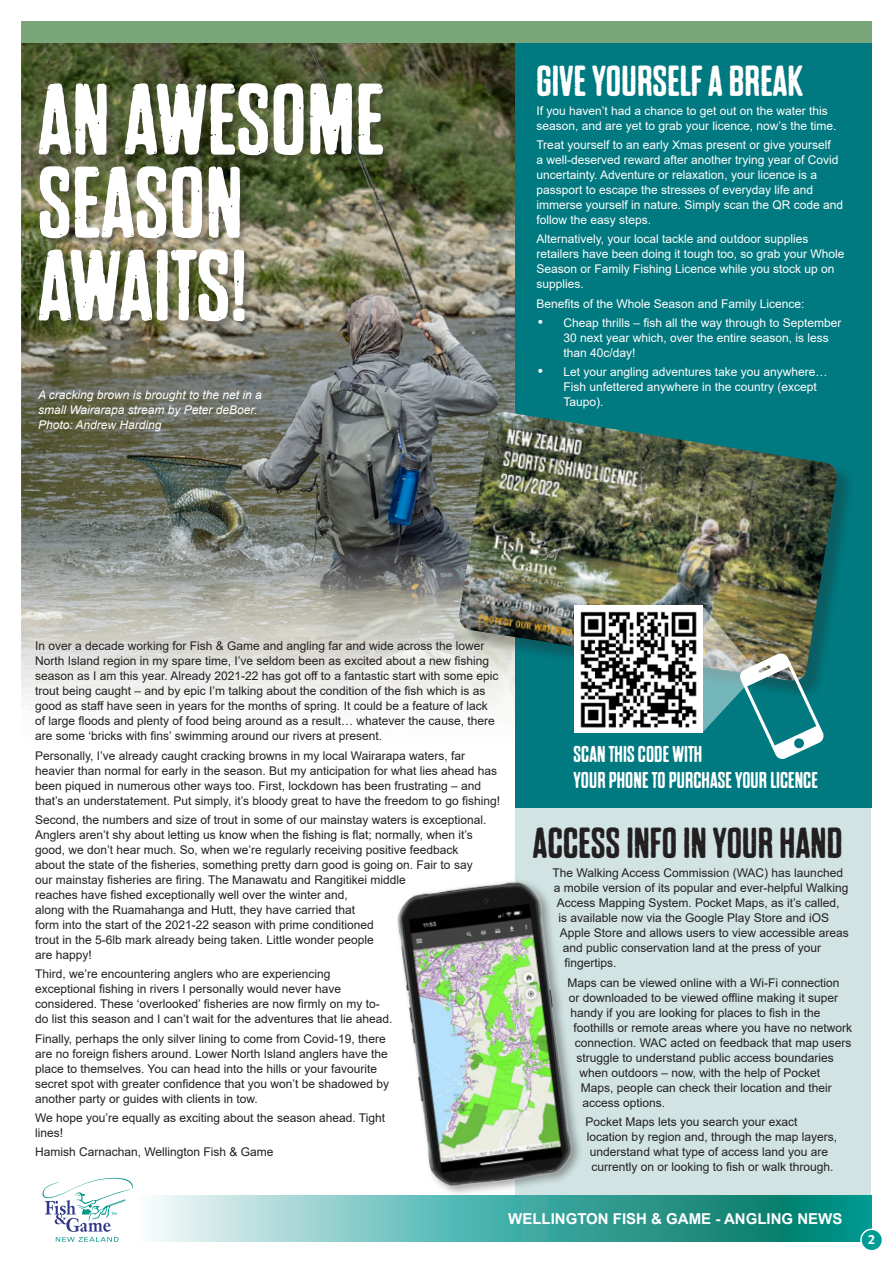
<style>
.page{position:relative;width:893px;height:1263px;background:#fff}
.page>*{position:absolute;margin:0;border:0;box-sizing:border-box;transform-origin:0 0}
.Paragraph_Style_1{font:101.7px/83.1px "Dharma Gothic P";color:#fff}
.t1{font:43.5px "Dharma Gothic P";color:#231f20}
.Paragraph_Style_1-2{font:43.5px "Dharma Gothic P";color:#fff}
.t2{font:22.95px/25.5px "Dharma Gothic P";color:#fff}
.t3{font:700 15px "Arial";color:#fff}
.t4{font:13.5px "Meta Bold LF";color:#fff}
.Paragraph_Style_1-3{font:12px/15px "Arial";color:#231f20}
.Paragraph_Style_1-4{font:12px/15px "Arial";color:#fff}
.photo_quote{font:italic 12px/15px "Arial";color:#fff}
.s1{font-family:"Bell Gothic BT";font-size:13.5px}
</style>
<div class="page">
<img style="left:22px;top:43px;width:494px;height:714px">
<div style="left:516px;top:43px;width:356px;height:765px;background:#007980"></div>
<div style="left:39px;top:83px;width:353px;height:247px;background:#231f20;opacity:.36"></div>
<div style="left:462px;top:414px;width:393px;height:285px;background:#231f20;opacity:.3"></div>
<img style="left:457px;top:412px;width:381px;height:271px">
<img style="left:574px;top:605px;width:128px;height:128px">
<img style="left:702px;top:605px;width:123px;height:154px">
<div style="left:516px;top:808px;width:355px;height:397px;background:#d1e4e3"></div>
<img style="left:380px;top:867px;width:214px;height:329px">
<div style="left:21px;top:21px;width:851px;height:22px;background:#7aa77a"></div>
<svg style="left:171px;top:1196px;width:701px;height:46px;background:#56b0a9"></svg>
<svg style="left:42px;top:1178px;width:129px;height:64px"></svg>
<div style="left:861px;top:1229px;width:21px;height:22px;background:#009c95;border-radius:50%"></div>
<div style="left:860px;top:1228px;width:23px;height:23px;border:2px solid #fff;border-radius:50%"></div>
<p class="Paragraph_Style_1" style="left:38px;top:79px;width:348px">AN AWESOME<br>SEASON<br>AWAITS!</p>
<p class="photo_quote" style="left:38px;top:387px;width:225px">A cracking brown is brought to the net in a small Wairarapa stream by Peter deBoer.<br>Photo: Andrew Harding</p>
<p class="Paragraph_Style_1-2" style="left:536px;top:58px;width:268px">GIVE YOURSELF A BREAK</p>
<p class="Paragraph_Style_1-4" style="left:536px;top:103px;width:301px">If you haven’t had a chance to get out on the water this season, and are yet to grab your licence, now’s the time.</p>
<p class="Paragraph_Style_1-4" style="left:536px;top:137px;width:308px">Treat yourself to an early Xmas present or give yourself<br>a well-deserved reward after another trying year of Covid uncertainty. Adventure or relaxation, your licence is a passport to escape the stresses of everyday life and immerse yourself in nature. Simply scan the QR code and follow the easy steps.</p>
<p class="Paragraph_Style_1-4" style="left:536px;top:231px;width:310px">Alternatively, your local tackle and outdoor supplies retailers have been doing it tough too, so grab your Whole Season or Family Fishing Licence while you stock up on supplies.</p>
<p class="Paragraph_Style_1-4" style="left:536px;top:296px;width:270px">Benefits of the Whole Season and Family Licence:</p>
<p class="Paragraph_Style_1-4" style="left:563px;top:315px;width:280px;text-indent:-27px"><span class="s1">•</span> Cheap thrills – fish all the way through to September<br>30 next year which, over the entire season, is less than 40c/day!</p>
<p class="Paragraph_Style_1-4" style="left:563px;top:364px;width:266px;text-indent:-27px"><span class="s1">•</span> Let your angling adventures take you anywhere…<br>Fish unfettered anywhere in the country (except<br>Taupo).</p>
<p class="Paragraph_Style_1-3" style="left:35px;top:639px;width:465px">In over a decade working for Fish &amp; Game and angling far and wide across the lower North Island region in my spare time, I’ve seldom been as excited about a new fishing season as I am this year. Already 2021-22 has got off to a fantastic start with some epic trout being caught – and by epic I’m talking about the condition of the fish which is as good as staff have seen in years for the months of spring. It could be a feature of lack of large floods and plenty of food being around as a result… whatever the cause, there are some ‘bricks with fins’ swimming around our rivers at present.</p>
<p class="Paragraph_Style_1-3" style="left:35px;top:748px;width:466px">Personally, I’ve already caught cracking browns in my local Wairarapa waters, far heavier than normal for early in the season. But my anticipation for what lies ahead has been piqued in numerous other ways too. First, lockdown has been frustrating – and that’s an understatement. Put simply, it’s bloody great to have the freedom to go fishing!</p>
<p class="Paragraph_Style_1-3" style="left:35px;top:812px;width:453px">Second, the numbers and size of trout in some of our mainstay waters is exceptional.<br>Anglers aren’t shy about letting us know when the fishing is flat; normally, when it’s good, we don’t hear much. So, when we’re regularly receiving positive feedback about the state of the fisheries, something pretty darn good is going on. Fair to say our mainstay fisheries are firing. The Manawatu and Rangitikei middle<br>reaches have fished exceptionally well over the winter and,<br>along with the Ruamahanga and Hutt, they have carried that<br>form into the start of the 2021-22 season with prime conditioned<br>trout in the 5-6lb mark already being taken. Little wonder people<br>are happy!</p>
<p class="Paragraph_Style_1-3" style="left:35px;top:966px;width:359px">Third, we’re encountering anglers who are experiencing exceptional fishing in rivers I personally would never have considered. These ‘overlooked’ fisheries are now firmly on my to&shy;do list this season and I can’t wait for the adventures that lie ahead.</p>
<p class="Paragraph_Style_1-3" style="left:35px;top:1031px;width:356px">Finally, perhaps the only silver lining to come from Covid-19, there are no foreign fishers around. Lower North Island anglers have the place to themselves. You can head into the hills or your favourite secret spot with greater confidence that you won’t be shadowed by another party or guides with clients in tow.</p>
<p class="Paragraph_Style_1-3" style="left:35px;top:1110px;width:352px">We hope you’re equally as exciting about the season ahead. Tight lines!</p>
<p class="Paragraph_Style_1-3" style="left:35px;top:1144px;width:240px">Hamish Carnachan, Wellington Fish &amp; Game</p>
<p class="t2" style="left:574px;top:742px;width:246px">SCAN THIS CODE WITH<br>YOUR PHONE TO PURCHASE YOUR LICENCE</p>
<p class="t1" style="left:533px;top:821px;width:311px">ACCESS INFO IN YOUR HAND</p>
<p class="Paragraph_Style_1-3" style="left:552px;top:866px;width:292px">The Walking Access Commission (WAC) has launched</p>
<p class="Paragraph_Style_1-3" style="left:554px;top:881px;width:296px">a mobile version of its popular and ever-helpful Walking</p>
<p class="Paragraph_Style_1-3" style="left:557px;top:896px;width:284px">Access Mapping System. Pocket Maps, as it’s called,</p>
<p class="Paragraph_Style_1-3" style="left:558px;top:911px;width:272px">is available now via the Google Play Store and iOS</p>
<p class="Paragraph_Style_1-3" style="left:560px;top:926px;width:290px">Apple Store and allows users to view accessible areas</p>
<p class="Paragraph_Style_1-3" style="left:563px;top:941px;width:260px">and public conservation land at the press of your</p>
<p class="Paragraph_Style_1-3" style="left:564px;top:956px;width:54px">fingertips.</p>
<p class="Paragraph_Style_1-3" style="left:567px;top:975px;width:274px">Maps can be viewed online with a Wi-Fi connection</p>
<p class="Paragraph_Style_1-3" style="left:569px;top:990px;width:271px">or downloaded to be viewed offline making it super</p>
<p class="Paragraph_Style_1-3" style="left:570px;top:1005px;width:252px">handy if you are looking for places to fish in the</p>
<p class="Paragraph_Style_1-3" style="left:573px;top:1020px;width:280px">foothills or remote areas where you have no network</p>
<p class="Paragraph_Style_1-3" style="left:575px;top:1035px;width:278px">connection. WAC acted on feedback that map users</p>
<p class="Paragraph_Style_1-3" style="left:576px;top:1050px;width:259px">struggle to understand public access boundaries</p>
<p class="Paragraph_Style_1-3" style="left:579px;top:1065px;width:242px">when outdoors – now, with the help of Pocket</p>
<p class="Paragraph_Style_1-3" style="left:581px;top:1080px;width:252px">Maps, people can check their location and their</p>
<p class="Paragraph_Style_1-3" style="left:582px;top:1095px;width:84px">access options.</p>
<p class="Paragraph_Style_1-3" style="left:585px;top:1114px;width:214px">Pocket Maps lets you search your exact</p>
<p class="Paragraph_Style_1-3" style="left:587px;top:1129px;width:252px">location by region and, through the map layers,</p>
<p class="Paragraph_Style_1-3" style="left:590px;top:1144px;width:240px">understand what type of access land you are</p>
<p class="Paragraph_Style_1-3" style="left:591px;top:1159px;width:244px">currently on or looking to fish or walk through.</p>
<p class="t3" style="left:508px;top:1208px;width:336px">WELLINGTON FISH &amp; GAME - ANGLING NEWS</p>
<p class="t4" style="left:868px;top:1231px;width:9px">2</p>
</div>
